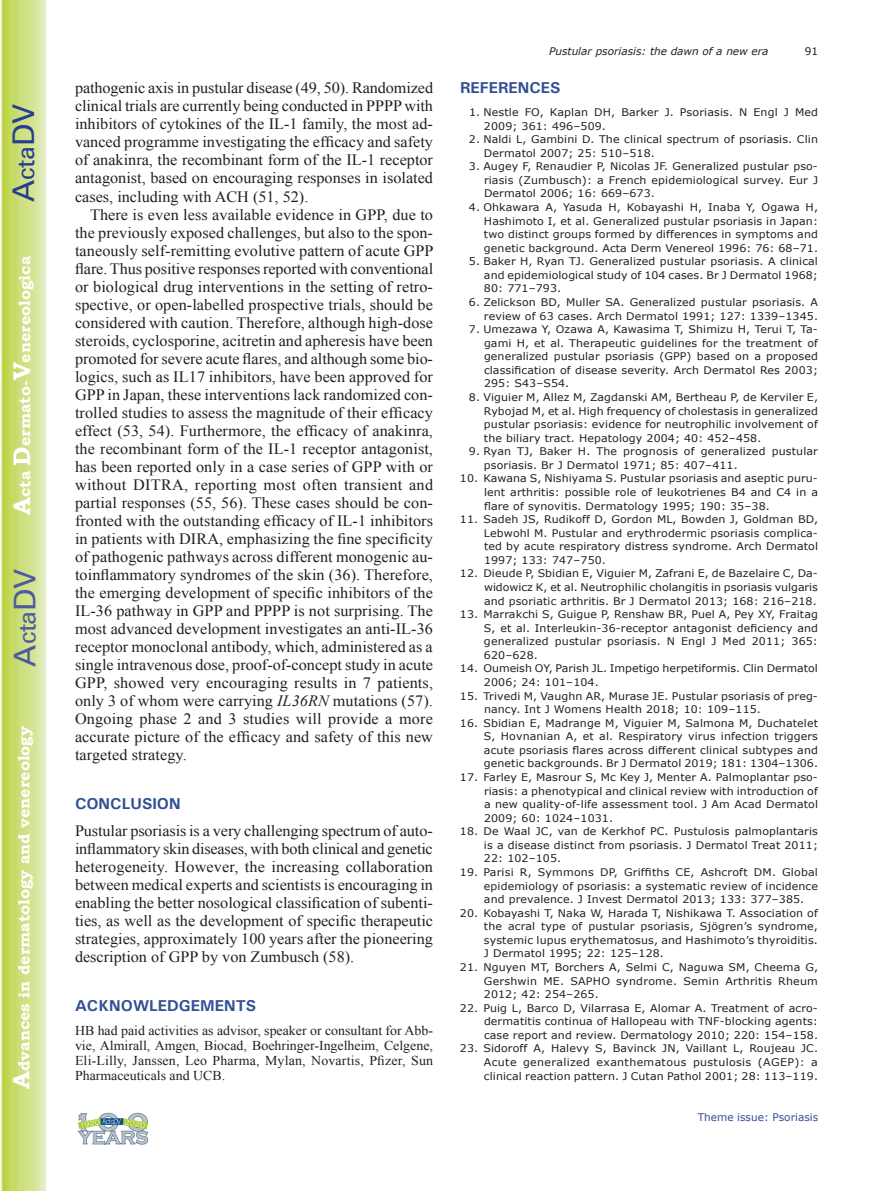
<style>
.page{position:relative;width:893px;height:1191px;background:#fff}
.page>*{position:absolute;margin:0;border:0;box-sizing:border-box;transform-origin:0 0}
.t1{font:30px "Univers";color:#4d5a9e}
.t2{font:30px "Univers";color:#253f8e}
.t3{font:15.75px/18px "Times New Roman";color:#231f20;text-align:justify}
.t4{font:700 15.75px "Bookman Old Style";color:#fff}
.t5{font:700 15.75px "Univers";color:#324f95}
.t6{font:13.5px/15px "Times New Roman";letter-spacing:.01em;color:#231f20;text-align:justify}
.t7{font:10.5px/13.5px "Verdana";letter-spacing:.01em;color:#231f20;text-align:justify;scale:1.05 1}
.t8{font:italic 10.5px "Verdana";color:#231f20}
.t9{font:10.5px "Verdana";color:#324f95}
.t10{font:10.5px "Verdana";letter-spacing:.01em;color:#231f20}
.s1{font-size:24px}
.s2{font-style:italic}
</style>
<div class="page">
<svg style="left:1px;top:0;width:45px;height:1191px;background:#cfe084"></svg>
<img style="left:78px;top:1113px;width:70px;height:31px">
<h1 class="t2" style="left:6px;top:202px;width:100px;rotate:-90deg">A<span class="s1">cta</span>DV</h1>
<h2 class="t4" style="left:15px;top:515px;width:260px;rotate:-90deg"><span class="s1">A</span>cta <span class="s1">D</span>ermato-<span class="s1">V</span>enereologica</h2>
<h1 class="t1" style="left:7px;top:666px;width:100px;rotate:-90deg">A<span class="s1">cta</span>DV</h1>
<h2 class="t4" style="left:15px;top:1088px;width:364px;rotate:-90deg"><span class="s1">A</span>dvances in dermatology and venereology</h2>
<p class="t3" style="left:75px;top:79px;width:360px">pathogenic axis in pustular disease (49, 50). Randomized clinical trials are currently being conducted in PPPP with inhibitors of cytokines of the IL-1 family, the most ad&shy;vanced programme investigating the efficacy and safety of anakinra, the recombinant form of the IL-1 receptor antagonist, based on encouraging responses in isolated cases, including with ACH (51, 52).</p>
<p class="t3" style="left:75px;top:205px;width:360px;text-indent:15px">There is even less available evidence in GPP, due to the previously exposed challenges, but also to the spon&shy;taneously self-remitting evolutive pattern of acute GPP flare. Thus positive responses reported with conventional or biological drug interventions in the setting of retro&shy;spective, or open-labelled prospective trials, should be considered with caution. Therefore, although high-dose steroids, cyclosporine, acitretin and apheresis have been promoted for severe acute flares, and although some bio&shy;logics, such as IL17 inhibitors, have been approved for GPP in Japan, these interventions lack randomized con&shy;trolled studies to assess the magnitude of their efficacy effect (53, 54). Furthermore, the efficacy of anakinra, the recombinant form of the IL-1 receptor antagonist, has been reported only in a case series of GPP with or without DITRA, reporting most often transient and partial responses (55, 56). These cases should be con&shy;fronted with the outstanding efficacy of IL-1 inhibitors in patients with DIRA, emphasizing the fine specificity of pathogenic pathways across different monogenic au&shy;toinflammatory syndromes of the skin (36). Therefore, the emerging development of specific inhibitors of the IL-36 pathway in GPP and PPPP is not surprising. The most advanced development investigates an anti-IL-36 receptor monoclonal antibody, which, administered as a single intravenous dose, proof-of-concept study in acute GPP, showed very encouraging results in 7 patients, only 3 of whom were carrying <span class="s2">IL36RN</span> mutations (57).<br>Ongoing phase 2 and 3 studies will provide a more accurate picture of the efficacy and safety of this new targeted strategy.</p>
<h2 class="t5" style="left:75px;top:793px;width:107px">CONCLUSION</h2>
<p class="t3" style="left:75px;top:821px;width:360px">Pustular psoriasis is a very challenging spectrum of auto&shy;inflammatory skin diseases, with both clinical and genetic heterogeneity. However, the increasing collaboration between medical experts and scientists is encouraging in enabling the better nosological classification of subenti&shy;ties, as well as the development of specific therapeutic strategies, approximately 100 years after the pioneering description of GPP by von Zumbusch (58).</p>
<h2 class="t5" style="left:75px;top:995px;width:183px">ACKNOWLEDGEMENTS</h2>
<p class="t6" style="left:75px;top:1022px;width:360px">HB had paid activities as advisor, speaker or consultant for Abb&shy;vie, Almirall, Amgen, Biocad, Boehringer-Ingelheim, Celgene, Eli-Lilly, Janssen, Leo Pharma, Mylan, Novartis, Pfizer, Sun Pharmaceuticals and UCB.</p>
<p class="t8" style="left:549px;top:44px;width:221px">Pustular psoriasis: the dawn of a new era</p>
<p class="t10" style="left:805px;top:44px;width:15px">91</p>
<h2 class="t5" style="left:460px;top:78px;width:102px">REFERENCES</h2>
<p class="t7" style="left:484px;top:106px;width:320px;text-indent:-15px">1. Nestle FO, Kaplan DH, Barker J. Psoriasis. N Engl J Med<br>2009; 361: 496–509.</p>
<p class="t7" style="left:484px;top:133px;width:320px;text-indent:-15px">2. Naldi L, Gambini D. The clinical spectrum of psoriasis. Clin<br>Dermatol 2007; 25: 510–518.</p>
<p class="t7" style="left:484px;top:160px;width:320px;text-indent:-15px">3. Augey F, Renaudier P, Nicolas JF. Generalized pustular pso&shy;riasis (Zumbusch): a French epidemiological survey. Eur J Dermatol 2006; 16: 669–673.</p>
<p class="t7" style="left:484px;top:200px;width:320px;text-indent:-15px">4. Ohkawara A, Yasuda H, Kobayashi H, Inaba Y, Ogawa H, Hashimoto I, et al. Generalized pustular psoriasis in Japan: two distinct groups formed by differences in symptoms and genetic background. Acta Derm Venereol 1996: 76: 68–71.</p>
<p class="t7" style="left:484px;top:255px;width:320px;text-indent:-15px">5. Baker H, Ryan TJ. Generalized pustular psoriasis. A clinical and epidemiological study of 104 cases. Br J Dermatol 1968; 80: 771–793.</p>
<p class="t7" style="left:469px;top:295px;width:334px;text-align:right">6. Zelickson BD, Muller SA. Generalized pustular psoriasis. A review of 63 cases. Arch Dermatol 1991; 127: 1339–1345.</p>
<p class="t7" style="left:484px;top:323px;width:320px;text-indent:-15px">7. Umezawa Y, Ozawa A, Kawasima T, Shimizu H, Terui T, Ta&shy;gami H, et al. Therapeutic guidelines for the treatment of generalized pustular psoriasis (GPP) based on a proposed classification of disease severity. Arch Dermatol Res 2003; 295: S43–S54.</p>
<p class="t7" style="left:484px;top:390px;width:320px;text-indent:-15px">8. Viguier M, Allez M, Zagdanski AM, Bertheau P, de Kerviler E, Rybojad M, et al. High frequency of cholestasis in generalized pustular psoriasis: evidence for neutrophilic involvement of the biliary tract. Hepatology 2004; 40: 452–458.</p>
<p class="t7" style="left:484px;top:445px;width:320px;text-indent:-15px">9. Ryan TJ, Baker H. The prognosis of generalized pustular psoriasis. Br J Dermatol 1971; 85: 407–411.</p>
<p class="t7" style="left:484px;top:472px;width:320px;text-indent:-24px">10. Kawana S, Nishiyama S. Pustular psoriasis and aseptic puru&shy;lent arthritis: possible role of leukotrienes B4 and C4 in a flare of synovitis. Dermatology 1995; 190: 35–38.</p>
<p class="t7" style="left:484px;top:513px;width:320px;text-indent:-24px">11. Sadeh JS, Rudikoff D, Gordon ML, Bowden J, Goldman BD, Lebwohl M. Pustular and erythrodermic psoriasis complica&shy;ted by acute respiratory distress syndrome. Arch Dermatol 1997; 133: 747–750.</p>
<p class="t7" style="left:484px;top:567px;width:320px;text-indent:-24px">12. Dieude P, Sbidian E, Viguier M, Zafrani E, de Bazelaire C, Da&shy;widowicz K, et al. Neutrophilic cholangitis in psoriasis vulgaris and psoriatic arthritis. Br J Dermatol 2013; 168: 216–218.</p>
<p class="t7" style="left:484px;top:608px;width:320px;text-indent:-24px">13. Marrakchi S, Guigue P, Renshaw BR, Puel A, Pey XY, Fraitag S, et al. Interleukin-36-receptor antagonist deficiency and generalized pustular psoriasis. N Engl J Med 2011; 365:<br>620–628.</p>
<p class="t7" style="left:484px;top:662px;width:319px;text-indent:-24px">14. Oumeish OY, Parish JL. Impetigo herpetiformis. Clin Dermatol<br>2006; 24: 101–104.</p>
<p class="t7" style="left:484px;top:689px;width:320px;text-indent:-24px">15. Trivedi M, Vaughn AR, Murase JE. Pustular psoriasis of preg&shy;nancy. Int J Womens Health 2018; 10: 109–115.</p>
<p class="t7" style="left:484px;top:716px;width:320px;text-indent:-24px">16. Sbidian E, Madrange M, Viguier M, Salmona M, Duchatelet S, Hovnanian A, et al. Respiratory virus infection triggers acute psoriasis flares across different clinical subtypes and genetic backgrounds. Br J Dermatol 2019; 181: 1304–1306.</p>
<p class="t7" style="left:484px;top:770px;width:320px;text-indent:-24px">17. Farley E, Masrour S, Mc Key J, Menter A. Palmoplantar pso&shy;riasis: a phenotypical and clinical review with introduction of a new quality-of-life assessment tool. J Am Acad Dermatol 2009; 60: 1024–1031.</p>
<p class="t7" style="left:484px;top:825px;width:320px;text-indent:-24px">18. De Waal JC, van de Kerkhof PC. Pustulosis palmoplantaris is a disease distinct from psoriasis. J Dermatol Treat 2011; 22: 102–105.</p>
<p class="t7" style="left:484px;top:865px;width:320px;text-indent:-24px">19. Parisi R, Symmons DP, Griffiths CE, Ashcroft DM. Global epidemiology of psoriasis: a systematic review of incidence and prevalence. J Invest Dermatol 2013; 133: 377–385.</p>
<p class="t7" style="left:484px;top:906px;width:320px;text-indent:-24px">20. Kobayashi T, Naka W, Harada T, Nishikawa T. Association of the acral type of pustular psoriasis, Sjögren’s syndrome, systemic lupus erythematosus, and Hashimoto’s thyroiditis.<br>J Dermatol 1995; 22: 125–128.</p>
<p class="t7" style="left:484px;top:960px;width:320px;text-indent:-24px">21. Nguyen MT, Borchers A, Selmi C, Naguwa SM, Cheema G, Gershwin ME. SAPHO syndrome. Semin Arthritis Rheum 2012; 42: 254–265.</p>
<p class="t7" style="left:484px;top:1001px;width:320px;text-indent:-24px">22. Puig L, Barco D, Vilarrasa E, Alomar A. Treatment of acro&shy;dermatitis continua of Hallopeau with TNF-blocking agents: case report and review. Dermatology 2010; 220: 154–158.</p>
<p class="t7" style="left:484px;top:1042px;width:320px;text-indent:-24px">23. Sidoroff A, Halevy S, Bavinck JN, Vaillant L, Roujeau JC.<br>Acute generalized exanthematous pustulosis (AGEP): a clinical reaction pattern. J Cutan Pathol 2001; 28: 113–119.</p>
<p class="t9" style="left:698px;top:1110px;width:122px">Theme issue: Psoriasis</p>
</div>
